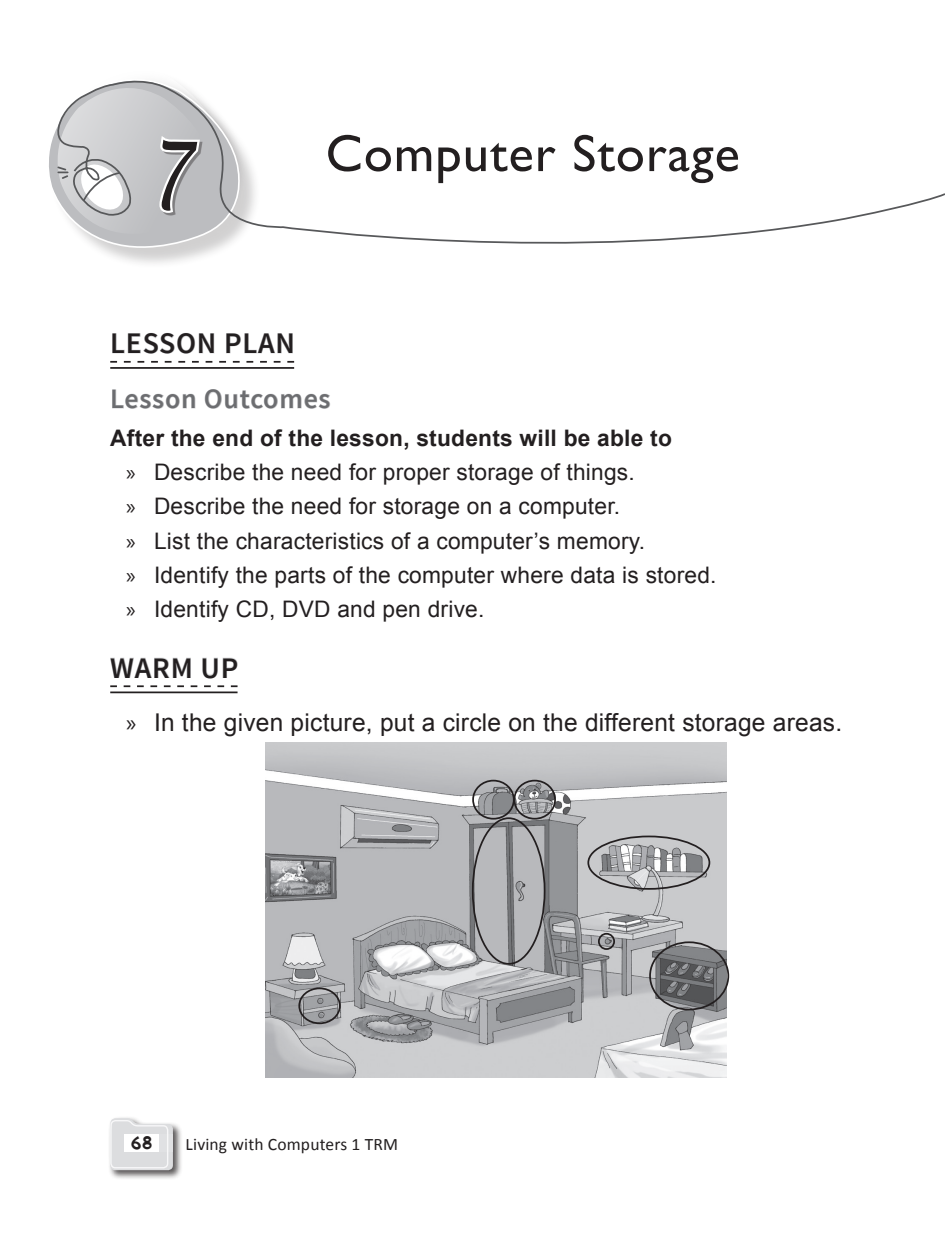
<style>
.page{position:relative;width:945px;height:1260px;background:#fff}
.page>*{position:absolute;margin:0;border:0;box-sizing:border-box;transform-origin:0 0}
.t1{font:italic 88.9px "Lucida Handwriting";color:#231f20;scale:.82 1}
.t2{font:52.5px "Gill Sans";letter-spacing:.02em;color:#231f20}
.Head_1{font:600 29.75px "Source Sans Pro";letter-spacing:.025em;color:#231f20}
.Head_2{font:600 28px "Source Sans Pro";letter-spacing:.025em;color:#6c6d70}
.t3{font:24.5px "Arial";letter-spacing:.01em;color:#231f20}
.t4{font:22.75px "Arial";letter-spacing:.01em;color:#231f20}
.Indent_1_2{font:700 22.75px "Arial";letter-spacing:.01em;color:#231f20}
.t5{font:17.5px "Calibri";letter-spacing:.01em;color:#231f20}
.t6{font:17.5px "Grinched 2.0";color:#231f20}
.s1{font-family:"Myriad Pro"}
</style>
<div class="page">
<div style="left:108px;top:1116px;width:74px;height:64px;background:#231f20;opacity:.75"></div>
<svg style="left:110px;top:1118px;width:63px;height:52px"></svg>
<hr style="left:110px;top:367px;width:184px;height:2px;background:#231f20">
<svg style="left:110px;top:361px;width:184px;height:2px"></svg>
<hr style="left:110px;top:692px;width:128px;height:1px;background:#231f20">
<svg style="left:110px;top:685px;width:128px;height:2px"></svg>
<svg style="left:112px;top:333px;width:103px;height:21px"></svg>
<svg style="left:226px;top:333px;width:67px;height:21px"></svg>
<svg style="left:112px;top:389px;width:84px;height:20px"></svg>
<svg style="left:205px;top:389px;width:125px;height:20px"></svg>
<svg style="left:110px;top:657px;width:81px;height:21px"></svg>
<svg style="left:202px;top:657px;width:36px;height:22px"></svg>
<img style="left:266px;top:742px;width:461px;height:336px">
<div style="left:298px;top:988px;width:43px;height:36px;border:2px solid #231f20;border-radius:50%"></div>
<div style="left:472px;top:817px;width:73px;height:148px;border:2px solid #231f20;border-radius:50%"></div>
<div style="left:472px;top:780px;width:43px;height:40px;border:2px solid #231f20;border-radius:50%"></div>
<div style="left:513px;top:780px;width:43px;height:40px;border:2px solid #231f20;border-radius:50%"></div>
<div style="left:587px;top:836px;width:123px;height:54px;border:2px solid #231f20;border-radius:50%"></div>
<div style="left:598px;top:933px;width:17px;height:17px;border:2px solid #231f20;border-radius:50%"></div>
<div style="left:649px;top:941px;width:80px;height:69px;border:2px solid #231f20;border-radius:50%"></div>
<svg style="left:49px;top:135px;width:5px;height:56px"></svg>
<svg style="left:54px;top:80px;width:891px;height:184px"></svg>
<p class="t1" style="left:146px;top:121px;width:61px">7</p>
<p class="t2" style="left:326px;top:123px;width:416px">Computer Storage</p>
<p class="Head_1" style="left:110px;top:324px;width:186px">LESSON PLAN</p>
<p class="Head_2" style="left:110px;top:381px;width:222px">Lesson Outcomes</p>
<p class="Indent_1_2" style="left:110px;top:422px;width:563px">After the end of the lesson, students will be able to</p>
<p class="t4" style="left:126px;top:457px;width:510px"><span class="s1">»</span> Describe the need for proper storage of things.</p>
<p class="t4" style="left:126px;top:492px;width:496px"><span class="s1">»</span> Describe the need for storage on a computer.</p>
<p class="t4" style="left:126px;top:526px;width:521px"><span class="s1">»</span> List the characteristics of a computer’s memory.</p>
<p class="t4" style="left:126px;top:560px;width:592px"><span class="s1">»</span> Identify the parts of the computer where data is stored.</p>
<p class="t4" style="left:126px;top:594px;width:360px"><span class="s1">»</span> Identify CD, DVD and pen drive.</p>
<p class="Head_1" style="left:110px;top:649px;width:130px">WARM UP</p>
<p class="t3" style="left:126px;top:706px;width:718px"><span class="s1">»</span> In the given picture, put a circle on the different storage areas.</p>
<p class="t6" style="left:131px;top:1128px;width:22px">68</p>
<p class="t5" style="left:186px;top:1133px;width:214px">Living with Computers 1 TRM</p>
</div>
